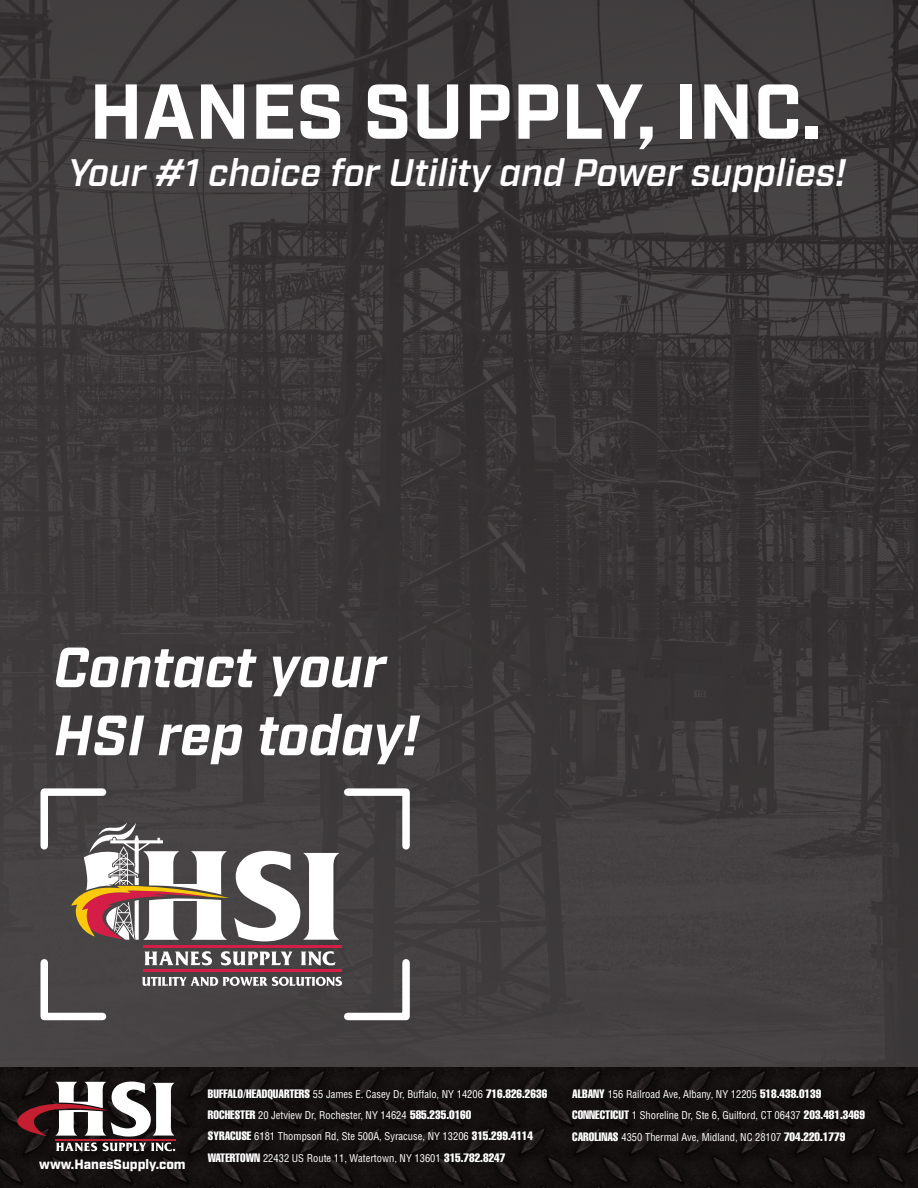
<style>
.page{position:relative;width:918px;height:1188px;background:#fff}
.page>*{position:absolute;margin:0;border:0;box-sizing:border-box;transform-origin:0 0}
.t1{font:700 77.7px "Industry";color:#fff}
.t2{font:italic 700 56.7px "Industry";color:#fff}
.t3{font:italic 600 38.25px "Industry";color:#fff}
.t4{font:700 18px "Industry";color:#fff}
.t5{font:900 13.5px "Industry";color:#fff}
.t6{font:12px "Helvetica LT Std Comp";color:#fff}
.t7{font:condensed 10.5px/21.1px "Helvetica LT Std";color:#fff}
.s1{font-family:"Helvetica LT Std";font-stretch:condensed;font-size:10.5px}
.s2{font-family:"Helvetica LT Std Comp";font-stretch:normal;font-size:12px}
</style>
<div class="page">
<div style="left:0;top:0;width:918px;height:1102px;background:linear-gradient(to bottom,#3b3738,#413e3f)"></div>
<svg style="left:0;top:1068px;width:918px;height:120px;background:#151111"></svg>
<hr style="left:0;top:1067px;width:918px;height:1px;background:#c31f31">
<hr style="left:56px;top:1139px;width:120px;height:1px;background:#c31f31">
<svg style="left:56px;top:1143px;width:119px;height:8px"></svg>
<svg style="left:11px;top:1082px;width:163px;height:55px"></svg>
<svg style="left:37px;top:955px;width:73px;height:69px"></svg>
<hr style="left:143px;top:945px;width:198px;height:3px;background:#d41e47">
<svg style="left:142px;top:951px;width:272px;height:73px;background:#645c5e"></svg>
<svg style="left:37px;top:785px;width:377px;height:156px"></svg>
<p class="t1" style="left:89px;top:65px;width:733px">HANES SUPPLY, INC.</p>
<p class="t3" style="left:68px;top:150px;width:779px">Your #1 choice for Utility and Power supplies!</p>
<p class="t2" style="left:54px;top:634px;width:334px">Contact your</p>
<p class="t2" style="left:54px;top:702px;width:366px">HSI rep today!</p>
<p class="t6" style="left:208px;top:1086px;width:341px">BUFFALO/HEADQUARTERS <span class="s1">55 James E. Casey Dr, Buffalo, NY 14206</span> 716.826.2636</p>
<p class="t7" style="left:208px;top:1105px;width:327px"><span class="s2">ROCHESTER</span> 20 Jetview Dr, Rochester, NY 14624 <span class="s2">585.235.0160<br>SYRACUSE</span> 6181 Thompson Rd, Ste 500A, Syracuse, NY 13206 <span class="s2">315.299.4114<br>WATERTOWN</span> 22432 US Route 11, Watertown, NY 13601 <span class="s2">315.782.8247</span></p>
<h3 class="t4" style="left:30px;top:1151px;width:20px">12</h3>
<h3 class="t4" style="left:86px;top:1151px;width:196px">www.HanesSupply.com</h3>
<p class="t5" style="left:39px;top:1156px;width:148px">www.HanesSupply.com</p>
<p class="t7" style="left:572px;top:1084px;width:294px"><span class="s2">ALBANY</span> 156 Railroad Ave, Albany, NY 12205 <span class="s2">518.438.0139<br>CONNECTICUT</span> 1 Shoreline Dr, Ste 6, Guilford, CT 06437 <span class="s2">203.481.3469<br>CAROLINAS</span> 4350 Thermal Ave, Midland, NC 28107 <span class="s2">704.220.1779</span></p>
</div>
